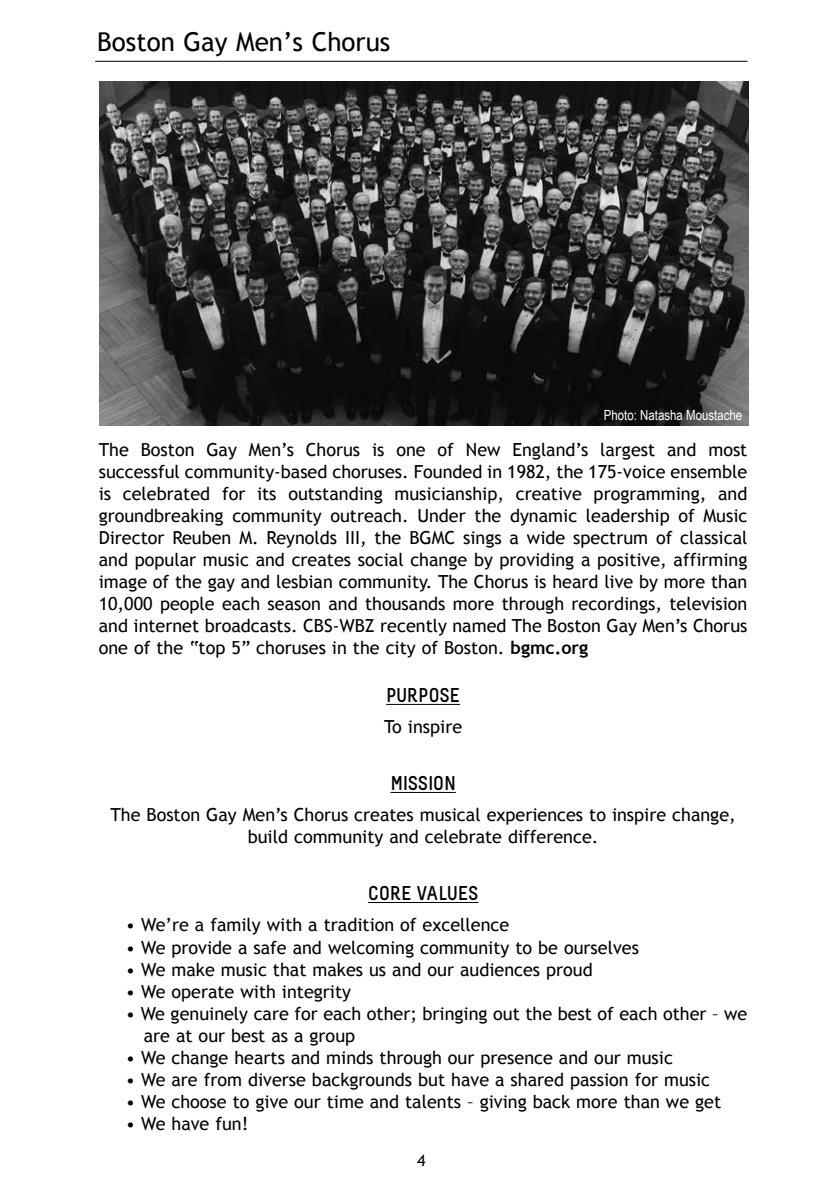
<style>
.page{position:relative;width:840px;height:1191px;background:#fff}
.page>*{position:absolute;margin:0;border:0;box-sizing:border-box;transform-origin:0 0}
.t1{font:26px "Trebuchet MS";color:#000}
.t2{font:700 20px "Melbourne";color:#000}
.t3{font:18px/22px "Trebuchet MS";color:#000;text-align:justify}
.t4{font:16px "Trebuchet MS";color:#000}
.t5{font:14px "Arial Narrow";color:#fff}
.s1{font-weight:700}
</style>
<div class="page">
<hr style="left:386px;top:704px;width:74px;height:1px;background:#000">
<hr style="left:390px;top:792px;width:65px;height:1px;background:#000">
<hr style="left:367px;top:902px;width:111px;height:1px;background:#000">
<hr style="left:95px;top:61px;width:652px;height:1px;background:#000">
<img style="left:99px;top:82px;width:648px;height:344px">
<h1 class="t1" style="left:97px;top:26px;width:295px">Boston Gay Men’s Chorus</h1>
<p class="t5" style="left:603px;top:404px;width:140px">Photo: Natasha Moustache</p>
<p class="t3" style="left:99px;top:439px;width:650px">The Boston Gay Men’s Chorus is one of New England’s largest and most successful community-based choruses. Founded in 1982, the 175-voice ensemble is celebrated for its outstanding musicianship, creative programming, and groundbreaking community outreach. Under the dynamic leadership of Music Director Reuben M. Reynolds III, the BGMC sings a wide spectrum of classical and popular music and creates social change by providing a positive, affirming image of the gay and lesbian community. The Chorus is heard live by more than 10,000 people each season and thousands more through recordings, television and internet broadcasts. CBS-WBZ recently named The Boston Gay Men’s Chorus one of the “top 5” choruses in the city of Boston. <span class="s1">bgmc.org</span></p>
<p class="t2" style="left:386px;top:685px;width:75px">PURPOSE</p>
<p class="t3" style="left:384px;top:716px;width:80px">To inspire</p>
<p class="t2" style="left:390px;top:773px;width:67px">MISSION</p>
<p class="t3" style="left:110px;top:804px;width:626px;text-align:center">The Boston Gay Men’s Chorus creates musical experiences to inspire change, build community and celebrate difference.</p>
<p class="t2" style="left:367px;top:883px;width:112px">CORE VALUES</p>
<p class="t3" style="left:126px;top:914px;width:385px">• We’re a family with a tradition of excellence</p>
<p class="t3" style="left:126px;top:936px;width:514px">• We provide a safe and welcoming community to be ourselves</p>
<p class="t3" style="left:126px;top:958px;width:468px">• We make music that makes us and our audiences proud</p>
<p class="t3" style="left:126px;top:980px;width:227px">• We operate with integrity</p>
<p class="t3" style="left:144px;top:1002px;width:604px;text-indent:-18px">• We genuinely care for each other; bringing out the best of each other – we are at our best as a group</p>
<p class="t3" style="left:126px;top:1046px;width:548px">• We change hearts and minds through our presence and our music</p>
<p class="t3" style="left:126px;top:1068px;width:585px">• We are from diverse backgrounds but have a shared passion for music</p>
<p class="t3" style="left:126px;top:1090px;width:596px">• We choose to give our time and talents – giving back more than we get</p>
<p class="t3" style="left:126px;top:1112px;width:124px">• We have fun!</p>
<p class="t4" style="left:417px;top:1150px;width:10px">4</p>
</div>
